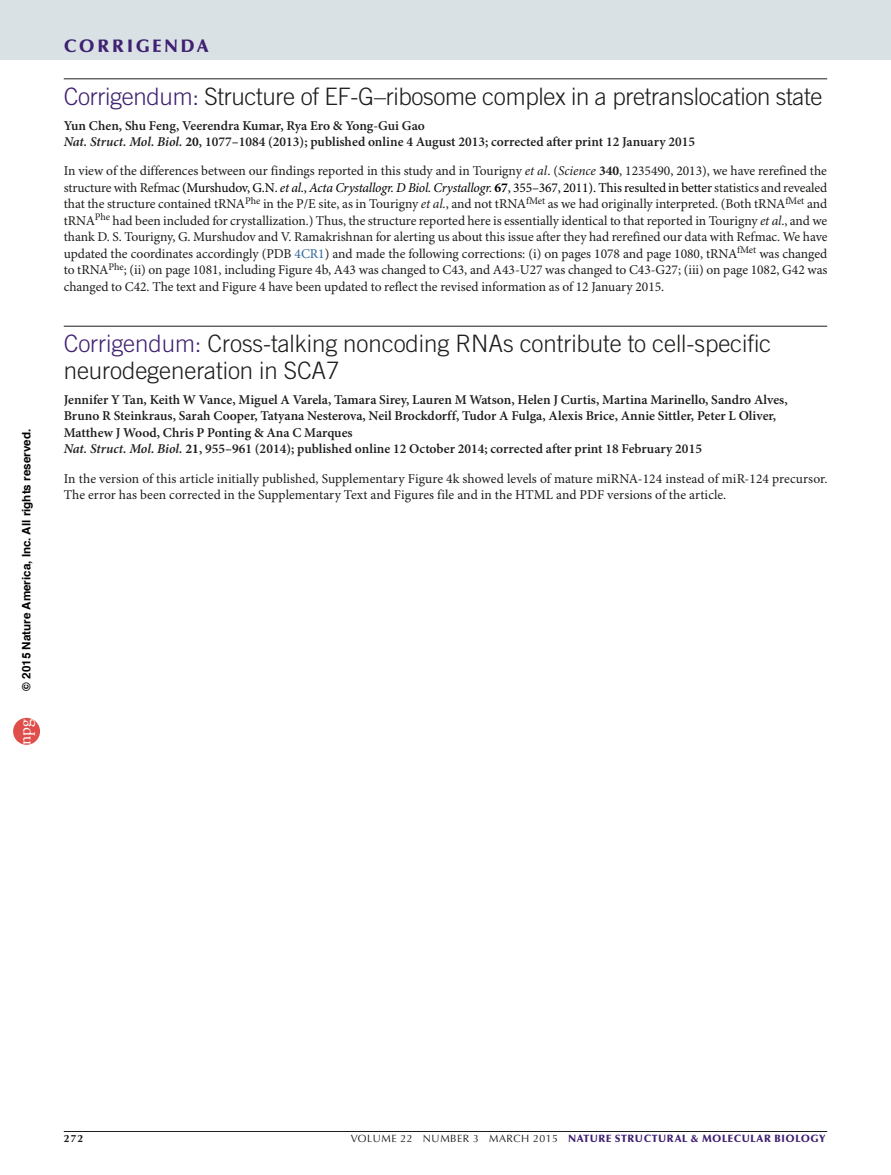
<style>
.page{position:relative;width:891px;height:1175px;background:#fff}
.page>*{position:absolute;margin:0;border:0;box-sizing:border-box;transform-origin:0 0}
.t1{font:300 24px/27px "Trade Gothic LT Std";letter-spacing:-.005em;color:#1d1d1b}
.t2{font:900 18px "Optima LT Std";color:#3f2071}
.t3{font:17.4px "Adobe Garamond Pro";color:#fff}
.t4{font:13.5px/16.5px "Minion Pro";letter-spacing:.005em;color:#1d1d1b;text-align:justify}
.t5{font:600 13.5px/16.5px "Minion Pro";color:#1d1d1b}
.t6{font:700 11.7px "Helvetica";color:#000}
.t7{font:900 10.5px "Optima LT Std";letter-spacing:.05em;color:#3f2071}
.t8{font:700 10.5px "Optima LT Std";color:#1d1d1b}
.s1{font-family:"Arial"}
.s2{color:#3f2071}
.s3{font-style:italic}
.s4{font-weight:700}
.s5{color:#000}
.s6{font-style:italic;color:#000}
.s7{font-weight:700;color:#000}
.s8{color:#369}
.s9{font-weight:400;color:#1d1d1b}
</style>
<div class="page">
<div style="left:0;top:0;width:891px;height:60px;background:#d9e1e5"></div>
<hr style="left:64px;top:1131px;width:763px;height:1px;background:#1d1d1b">
<hr style="left:64px;top:79px;width:763px;height:1px;background:#1d1d1b">
<hr style="left:64px;top:326px;width:763px;height:1px;background:#1d1d1b">
<div style="left:13px;top:718px;width:27px;height:26px;background:#df4e4a;border-radius:50%"></div>
<p class="t6" style="left:17px;top:690px;width:263px;rotate:-90deg">© 201<span class="s1">5</span> Nature America, Inc. All rights reserved.</p>
<p class="t3" style="left:14px;top:744px;width:28px;rotate:-90deg">npg</p>
<h2 class="t2" style="left:64px;top:36px;width:16px">CORRIGEN</h2>
<h2 class="t2" style="left:181px;top:36px;width:29px">DA</h2>
<h1 class="t1" style="left:64px;top:82px;width:760px"><span class="s2">Corrigendum:</span> Structure of EF-G–ribosome complex in a pretranslocation state</h1>
<p class="t5" style="left:64px;top:117px;width:633px">Yun Chen, Shu Feng, Veerendra Kumar, Rya Ero &amp; Yong-Gui Gao<br><span class="s3">Nat. Struct. Mol. Biol.</span> <span class="s4">20</span>, 1077–1084 (2013); published online 4 August 2013; corrected after print 12 January 2015</p>
<p class="t4" style="left:64px;top:163px;width:765px">In view of the differences between our findings reported in this study and in Tourigny <span class="s3">et al</span>. (<span class="s3">Science</span> <span class="s4">340</span>, 1235490, 2013), we have rerefined the structure with Refma<span class="s5">c (Murshudov, G.N.</span> <span class="s6">et al</span><span class="s5">.,</span> <span class="s6">Acta Crystallogr. D Biol. Crystallogr.</span> <span class="s7">67</span><span class="s5">, 355–367, 2011). This resulted in better</span> statistics and revealed that the structure contained tRNA<sup>Phe</sup> in the P/E site, as in Tourigny <span class="s3">et al</span>., and not tRNA<sup>fMet</sup> as we had originally interpreted. (Both tRNA<sup>fMet</sup> and tRNA<sup>Phe</sup> had been included for crystallization.) Thus, the structure reported here is essentially identical to that reported in Tourigny <span class="s3">et al</span>., and we thank D. S. Tourigny, G. Murshudov and V. Ramakrishnan for alerting us about this issue after they had rerefined our data with Refmac. We have updated the coordinates accordingly (PDB <span class="s8">4CR1</span>) and made the following corrections: (i) on pages 1078 and page 1080, tRNA<sup>fMet</sup> was changed to tRNA<sup>Phe</sup>; (ii) on page 1081, including Figure 4b, A43 was changed to C43, and A43-U27 was changed to C43-G27; (iii) on page 1082, G42 was changed to C42. The text and Figure 4 have been updated to reflect the revised information as of 12 January 2015.</p>
<h1 class="t1" style="left:64px;top:329px;width:709px"><span class="s2">Corrigendum:</span> Cross-talking noncoding RNAs contribute to cell-specific neurodegeneration in SCA7</h1>
<p class="t5" style="left:64px;top:392px;width:725px">Jennifer Y Tan, Keith W Vance, Miguel A Varela, Tamara Sirey, Lauren M Watson, Helen J Curtis, Martina Marinello, Sandro Alves, Bruno R Steinkraus, Sarah Cooper, Tatyana Nesterova, Neil Brockdorff, Tudor A Fulga, Alexis Brice, Annie Sittler, Peter L Oliver, Matthew J Wood, Chris P Ponting &amp; Ana C Marques<br><span class="s3">Nat. Struct. Mol. Biol.</span> <span class="s4">21</span>, 955–961 (2014); published online 12 October 2014; corrected after print 18 February 2015</p>
<p class="t4" style="left:64px;top:471px;width:765px">In the version of this article initially published, Supplementary Figure 4k showed levels of mature miRNA-124 instead of miR-124 precursor.<br>The error has been corrected in the Supplementary Text and Figures file and in the HTML and PDF versions of the article.</p>
<p class="t8" style="left:64px;top:1132px;width:21px">272</p>
<p class="t7" style="left:351px;top:1132px;width:477px"><span class="s9">VOLUME 22 NUMBER 3 MARCH 2015</span> NATURE STRUCTURAL &amp; MOLECULAR BIOLOGY</p>
</div>
